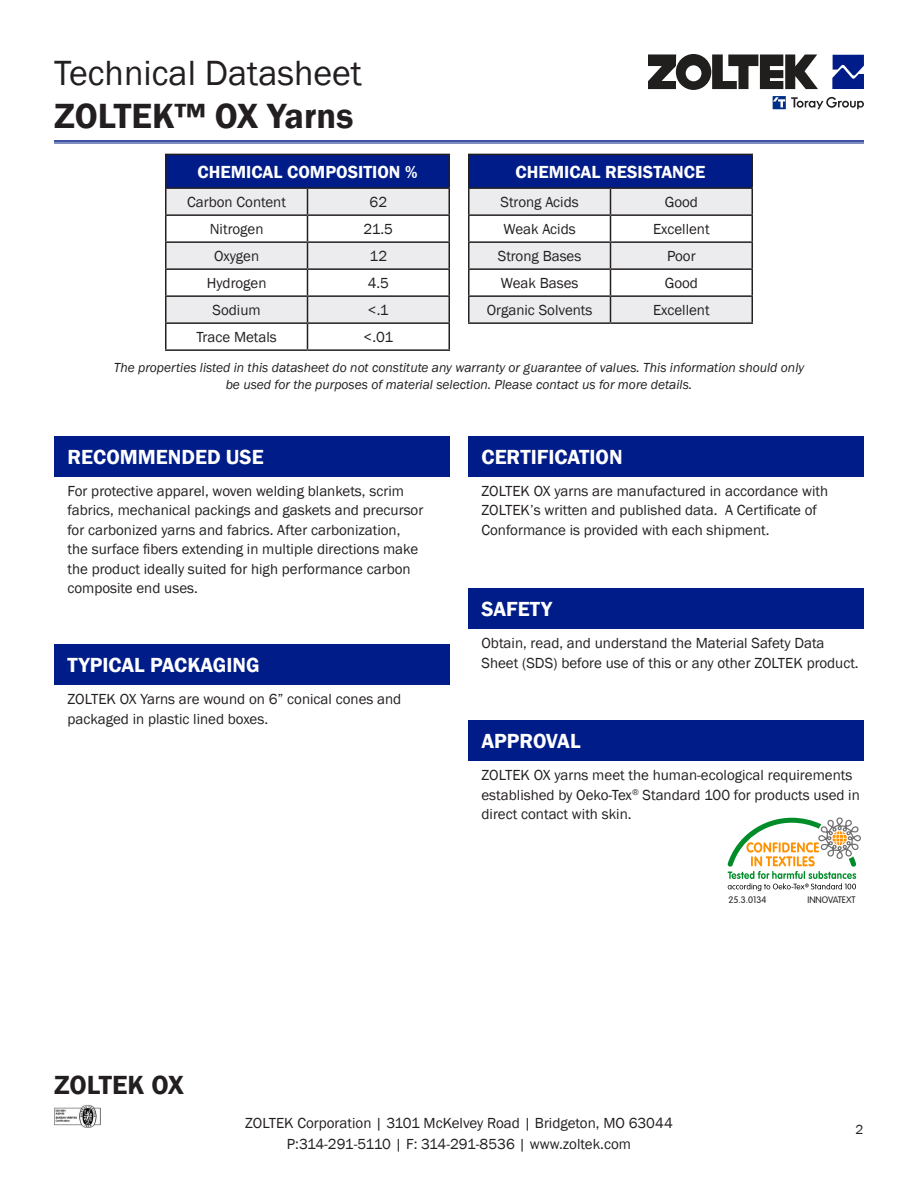
<style>
.page{position:relative;width:918px;height:1188px;background:#fff}
.page>*{position:absolute;margin:0;border:0;box-sizing:border-box;transform-origin:0 0}
.t1{font:36px "Franklin Gothic";color:#231f20}
.t2{font:600 36px "Franklin Gothic";color:#231f20}
.t3{font:600 27px "Franklin Gothic";color:#231f20}
.t4{font:600 21px "Franklin Gothic";color:#fff}
.t5{font:600 18px "Franklin Gothic";color:#fff}
.t6{font:15px/19.5px "Franklin Gothic";color:#231f20}
.t7{font:italic 13.5px/16.5px "Franklin Gothic";color:#231f20;text-align:center}
.t8{font:13.5px "Franklin Gothic";color:#231f20}
.t9{font:300 9.3px "VAG Rounded LT";color:#231f20}
</style>
<div class="page">
<svg style="left:832px;top:54px;width:32px;height:35px"></svg>
<svg style="left:648px;top:54px;width:170px;height:36px"></svg>
<svg style="left:773px;top:96px;width:91px;height:13px"></svg>
<hr style="left:54px;top:140px;width:810px;height:2px;background:#001c88">
<hr style="left:54px;top:143px;width:810px;height:1px;background:#001c88">
<img style="left:54px;top:1105px;width:47px;height:22px">
<div style="left:468px;top:436px;width:396px;height:41px;background:#001c88"></div>
<div style="left:468px;top:588px;width:396px;height:41px;background:#001c88"></div>
<div style="left:54px;top:645px;width:396px;height:40px;background:#001c88"></div>
<div style="left:54px;top:436px;width:396px;height:41px;background:#001c88"></div>
<svg style="left:727px;top:817px;width:134px;height:75px"></svg>
<div style="left:468px;top:721px;width:396px;height:40px;background:#001c88"></div>
<div style="left:166px;top:154px;width:283px;height:34px;background:#001c88"></div>
<hr style="left:165px;top:154px;width:143px;height:1px;background:#231f20">
<hr style="left:165px;top:155px;width:1px;height:32px;background:#231f20">
<hr style="left:308px;top:154px;width:142px;height:1px;background:#231f20">
<hr style="left:448px;top:155px;width:2px;height:32px;background:#231f20">
<hr style="left:165px;top:187px;width:143px;height:2px;background:#231f20">
<hr style="left:308px;top:187px;width:142px;height:2px;background:#231f20">
<hr style="left:448px;top:189px;width:2px;height:25px;background:#231f20">
<hr style="left:308px;top:214px;width:142px;height:2px;background:#231f20">
<hr style="left:448px;top:216px;width:2px;height:25px;background:#231f20">
<hr style="left:308px;top:241px;width:142px;height:2px;background:#231f20">
<hr style="left:448px;top:243px;width:2px;height:25px;background:#231f20">
<hr style="left:308px;top:268px;width:142px;height:2px;background:#231f20">
<hr style="left:448px;top:270px;width:2px;height:25px;background:#231f20">
<hr style="left:308px;top:295px;width:142px;height:2px;background:#231f20">
<hr style="left:448px;top:297px;width:2px;height:25px;background:#231f20">
<hr style="left:308px;top:322px;width:142px;height:2px;background:#231f20">
<svg style="left:165px;top:188px;width:284px;height:161px"></svg>
<hr style="left:448px;top:324px;width:2px;height:25px;background:#231f20">
<hr style="left:165px;top:349px;width:143px;height:2px;background:#231f20">
<hr style="left:308px;top:349px;width:142px;height:2px;background:#231f20">
<div style="left:469px;top:154px;width:283px;height:34px;background:#001c88"></div>
<hr style="left:468px;top:154px;width:142px;height:1px;background:#231f20">
<hr style="left:468px;top:155px;width:2px;height:32px;background:#231f20">
<hr style="left:610px;top:154px;width:143px;height:1px;background:#231f20">
<hr style="left:752px;top:155px;width:1px;height:32px;background:#231f20">
<hr style="left:468px;top:187px;width:142px;height:2px;background:#231f20">
<hr style="left:468px;top:189px;width:2px;height:25px;background:#231f20">
<hr style="left:610px;top:187px;width:143px;height:2px;background:#231f20">
<hr style="left:468px;top:214px;width:142px;height:2px;background:#231f20">
<hr style="left:468px;top:216px;width:2px;height:25px;background:#231f20">
<hr style="left:468px;top:241px;width:142px;height:2px;background:#231f20">
<hr style="left:468px;top:243px;width:2px;height:25px;background:#231f20">
<hr style="left:468px;top:268px;width:142px;height:2px;background:#231f20">
<hr style="left:468px;top:270px;width:2px;height:25px;background:#231f20">
<hr style="left:468px;top:295px;width:142px;height:2px;background:#231f20">
<hr style="left:468px;top:297px;width:2px;height:25px;background:#231f20">
<svg style="left:469px;top:188px;width:284px;height:134px"></svg>
<hr style="left:468px;top:322px;width:142px;height:2px;background:#231f20">
<hr style="left:610px;top:322px;width:143px;height:2px;background:#231f20">
<p class="t1" style="left:54px;top:51px;width:309px">Technical Datasheet</p>
<p class="t2" style="left:54px;top:94px;width:301px">ZOLTEK™ OX Yarns</p>
<p class="t5" style="left:198px;top:160px;width:221px">CHEMICAL COMPOSITION %</p>
<p class="t6" style="left:187px;top:192px;width:100px">Carbon Content</p>
<p class="t6" style="left:370px;top:192px;width:19px">62</p>
<p class="t6" style="left:210px;top:219px;width:55px">Nitrogen</p>
<p class="t6" style="left:364px;top:219px;width:31px">21.5</p>
<p class="t6" style="left:214px;top:246px;width:47px">Oxygen</p>
<p class="t6" style="left:370px;top:246px;width:19px">12</p>
<p class="t6" style="left:207px;top:273px;width:61px">Hydrogen</p>
<p class="t6" style="left:368px;top:273px;width:23px">4.5</p>
<p class="t6" style="left:213px;top:300px;width:50px">Sodium</p>
<p class="t6" style="left:368px;top:300px;width:22px">&lt;.1</p>
<p class="t6" style="left:196px;top:327px;width:82px">Trace Metals</p>
<p class="t6" style="left:364px;top:327px;width:31px">&lt;.01</p>
<p class="t5" style="left:516px;top:160px;width:191px">CHEMICAL RESISTANCE</p>
<p class="t6" style="left:501px;top:192px;width:80px">Strong Acids</p>
<p class="t6" style="left:665px;top:192px;width:35px">Good</p>
<p class="t6" style="left:503px;top:219px;width:74px">Weak Acids</p>
<p class="t6" style="left:653px;top:219px;width:58px">Excellent</p>
<p class="t6" style="left:498px;top:246px;width:85px">Strong Bases</p>
<p class="t6" style="left:667px;top:246px;width:30px">Poor</p>
<p class="t6" style="left:501px;top:273px;width:79px">Weak Bases</p>
<p class="t6" style="left:665px;top:273px;width:35px">Good</p>
<p class="t6" style="left:487px;top:300px;width:107px">Organic Solvents</p>
<p class="t6" style="left:653px;top:300px;width:58px">Excellent</p>
<p class="t7" style="left:114px;top:360px;width:692px">The properties listed in this datasheet do not constitute any warranty or guarantee of values. This information should only be used for the purposes of material selection. Please contact us for more details.</p>
<p class="t4" style="left:68px;top:444px;width:198px">RECOMMENDED USE</p>
<p class="t6" style="left:68px;top:481px;width:357px">For protective apparel, woven welding blankets, scrim fabrics, mechanical packings and gaskets and precursor for carbonized yarns and fabrics. After carbonization, the surface fibers extending in multiple directions make the product ideally suited for high performance carbon composite end uses.</p>
<p class="t4" style="left:482px;top:444px;width:143px">CERTIFICATION</p>
<p class="t6" style="left:482px;top:481px;width:348px">ZOLTEK OX yarns are manufactured in accordance with<br>ZOLTEK’s written and published data. A Certificate of<br>Conformance is provided with each shipment.</p>
<p class="t4" style="left:482px;top:596px;width:72px">SAFETY</p>
<p class="t6" style="left:482px;top:634px;width:345px">Obtain, read, and understand the Material Safety Data</p>
<p class="t4" style="left:68px;top:652px;width:194px">TYPICAL PACKAGING</p>
<p class="t6" style="left:482px;top:653px;width:379px">Sheet (SDS) before use of this or any other ZOLTEK product.</p>
<p class="t6" style="left:68px;top:690px;width:335px">ZOLTEK OX Yarns are wound on 6” conical cones and packaged in plastic lined boxes.</p>
<p class="t4" style="left:482px;top:728px;width:101px">APPROVAL</p>
<p class="t6" style="left:482px;top:766px;width:380px">ZOLTEK OX yarns meet the human-ecological requirements established by Oeko-Tex<sup>®</sup> Standard 100 for products used in direct contact with skin.</p>
<p class="t9" style="left:729px;top:894px;width:39px">25.3.0134</p>
<p class="t9" style="left:807px;top:894px;width:50px">INNOVATEXT</p>
<p class="t3" style="left:54px;top:1068px;width:132px">ZOLTEK OX</p>
<p class="t6" style="left:245px;top:1113px;width:429px;line-height:21px;text-align:center">ZOLTEK Corporation | 3101 McKelvey Road | Bridgeton, MO 63044<br>P:314-291-5110 | F: 314-291-8536 | www.zoltek.com</p>
<p class="t8" style="left:856px;top:1121px;width:9px">2</p>
</div>
